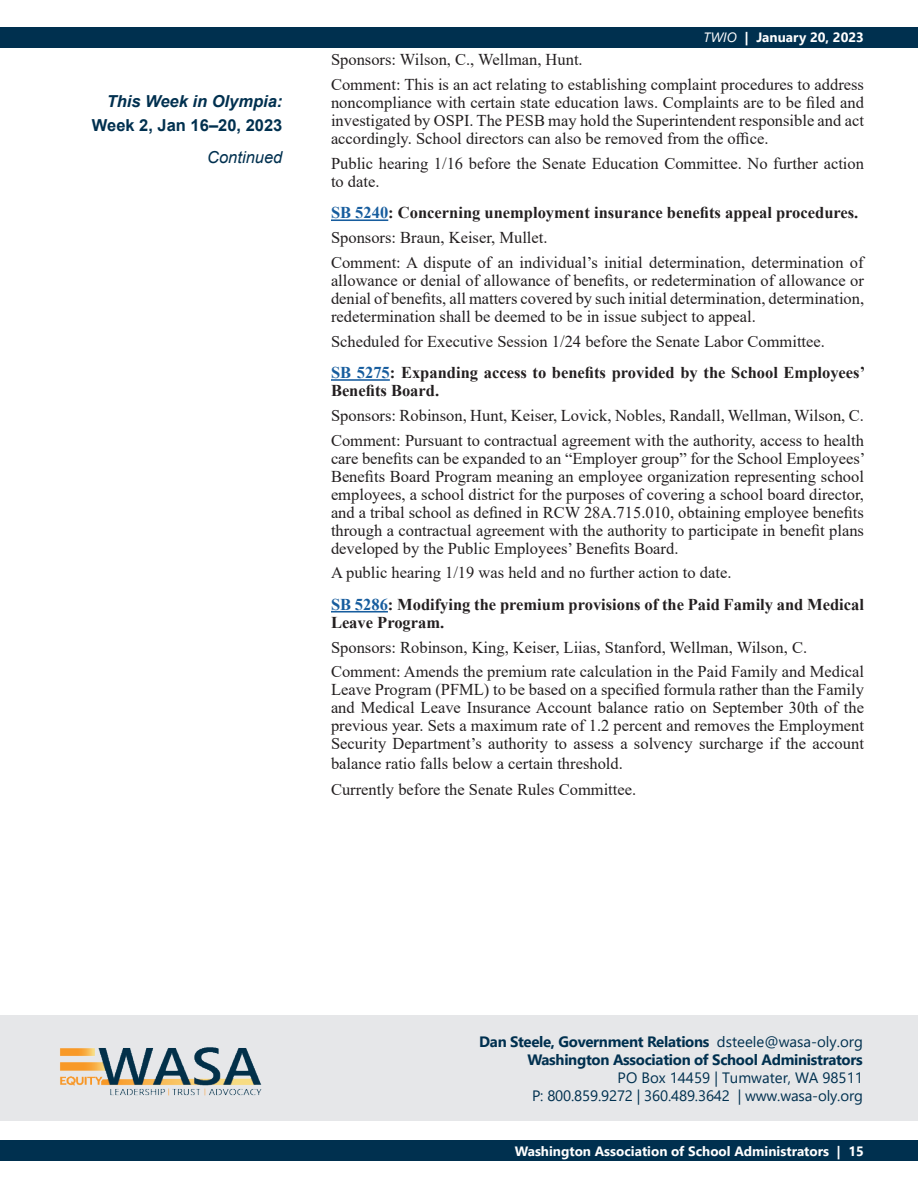
<style>
.page{position:relative;width:918px;height:1188px;background:#fff}
.page>*{position:absolute;margin:0;border:0;box-sizing:border-box;transform-origin:0 0}
.body{font:16.5px/18px "Times New Roman";color:#231f20;text-align:justify}
.body-2{font:700 16.5px/18px "Times New Roman";color:#231f20}
.body_-_subhead{font:700 16.5px "Arial";color:#00304f}
.body_-_subhead-2{font:italic 700 16.5px "Arial";color:#00304f}
.body_-_subhead-3{font:italic 16.5px "Arial";color:#00304f}
.Contact_Info{font:700 15px/18px "Segoe UI";letter-spacing:-.02em;color:#00304f;text-align:right}
.Contact_Info-2{font:15px "Segoe UI";letter-spacing:-.01em;color:#00304f}
.t1{font:700 13.5px "Segoe UI";color:#fff}
.s1{font-weight:400;font-style:italic}
.s2{color:#175d9e}
.s3{font-weight:400}
</style>
<div class="page">
<div style="left:0;top:1141px;width:918px;height:20px;background:#00304f"></div>
<div style="left:0;top:27px;width:918px;height:20px;background:#00304f"></div>
<hr style="left:331px;top:219px;width:57px;height:2px;background:#175d9e">
<hr style="left:331px;top:379px;width:59px;height:2px;background:#175d9e">
<hr style="left:331px;top:611px;width:57px;height:2px;background:#175d9e">
<div style="left:0;top:1015px;width:918px;height:106px;background:#e6e7e9"></div>
<img style="left:60px;top:1047px;width:202px;height:49px">
<p class="body_-_subhead-2" style="left:107px;top:90px;width:177px">This Week in Olympia:</p>
<p class="body_-_subhead" style="left:92px;top:114px;width:192px">Week 2, Jan 16–20, 2023</p>
<p class="body_-_subhead-3" style="left:207px;top:146px;width:77px">Continued</p>
<p class="t1" style="left:704px;top:25px;width:162px"><span class="s1">TWIO</span> | January 20, 2023</p>
<p class="body" style="left:331px;top:50px;width:253px">Sponsors: Wilson, C., Wellman, Hunt.</p>
<p class="body" style="left:331px;top:75px;width:535px">Comment: This is an act relating to establishing complaint procedures to address noncompliance with certain state education laws. Complaints are to be filed and investigated by OSPI. The PESB may hold the Superintendent responsible and act accordingly. School directors can also be removed from the office.</p>
<p class="body" style="left:331px;top:154px;width:535px">Public hearing 1/16 before the Senate Education Committee. No further action to date.</p>
<p class="body-2" style="left:331px;top:203px;width:529px"><span class="s2">SB 5240</span>: Concerning unemployment insurance benefits appeal procedures.</p>
<p class="body" style="left:331px;top:228px;width:218px">Sponsors: Braun, Keiser, Mullet.</p>
<p class="body" style="left:331px;top:253px;width:535px">Comment: A dispute of an individual’s initial determination, determination of allowance or denial of allowance of benefits, or redetermination of allowance or denial of benefits, all matters covered by such initial determination, determination, redetermination shall be deemed to be in issue subject to appeal.</p>
<p class="body" style="left:331px;top:332px;width:496px">Scheduled for Executive Session 1/24 before the Senate Labor Committee.</p>
<p class="body-2" style="left:331px;top:363px;width:536px"><span class="s2">SB 5275</span>: Expanding access to benefits provided by the School Employees’<br>Benefits Board.</p>
<p class="body" style="left:331px;top:406px;width:534px">Sponsors: Robinson, Hunt, Keiser, Lovick, Nobles, Randall, Wellman, Wilson, C.</p>
<p class="body" style="left:331px;top:431px;width:536px">Comment: Pursuant to contractual agreement with the authority, access to health care benefits can be expanded to an “Employer group” for the School Employees’ Benefits Board Program meaning an employee organization representing school employees, a school district for the purposes of covering a school board director, and a tribal school as defined in RCW 28A.715.010, obtaining employee benefits through a contractual agreement with the authority to participate in benefit plans developed by the Public Employees’ Benefits Board.</p>
<p class="body" style="left:331px;top:563px;width:402px">A public hearing 1/19 was held and no further action to date.</p>
<p class="body-2" style="left:331px;top:595px;width:535px"><span class="s2">SB 5286</span>: Modifying the premium provisions of the Paid Family and Medical<br>Leave Program.</p>
<p class="body" style="left:331px;top:638px;width:478px">Sponsors: Robinson, King, Keiser, Liias, Stanford, Wellman, Wilson, C.</p>
<p class="body" style="left:331px;top:662px;width:535px">Comment: Amends the premium rate calculation in the Paid Family and Medical Leave Program (PFML) to be based on a specified formula rather than the Family and Medical Leave Insurance Account balance ratio on September 30th of the previous year. Sets a maximum rate of 1.2 percent and removes the Employment Security Department’s authority to assess a solvency surcharge if the account</p>
<p class="body" style="left:331px;top:754px;width:293px">balance ratio falls below a certain threshold.</p>
<p class="body" style="left:331px;top:780px;width:307px">Currently before the Senate Rules Committee.</p>
<p class="Contact_Info" style="left:479px;top:1031px;width:385px">Dan Steele, Government Relations <span class="s3">dsteele@wasa-oly.org</span></p>
<p class="Contact_Info" style="left:527px;top:1049px;width:337px">Washington Association of School Administrators<br><span class="s3">PO Box 14459 | Tumwater, WA 98511</span></p>
<p class="Contact_Info-2" style="left:532px;top:1081px;width:332px">P: 800.859.9272 | 360.489.3642 | www.wasa-oly.org</p>
<p class="t1" style="left:515px;top:1138px;width:351px">Washington Association of School Administrators | 15</p>
</div>
